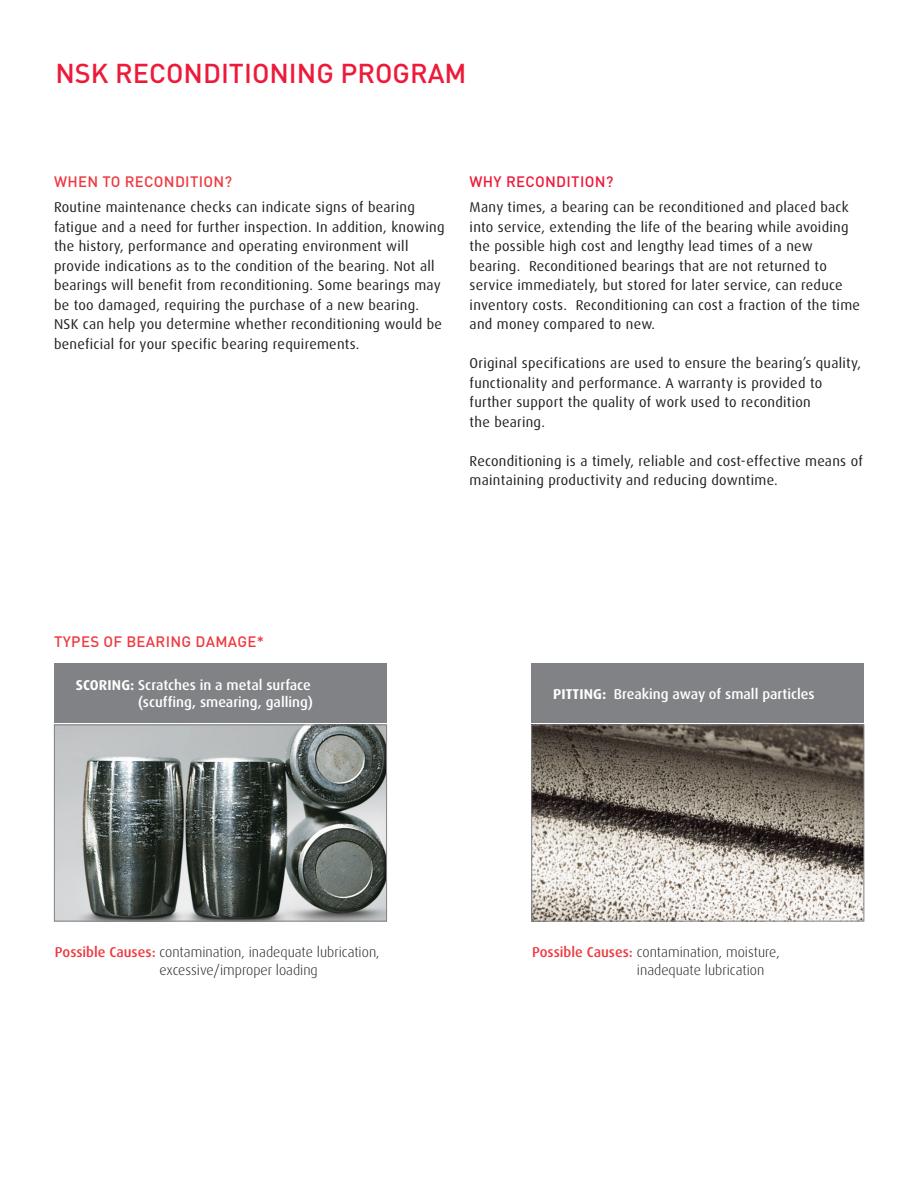
<style>
.page{position:relative;width:918px;height:1188px;background:#fff}
.page>*{position:absolute;margin:0;border:0;box-sizing:border-box;transform-origin:0 0}
.t1{font:500 27px "DIN";color:#ed1a3a}
.t2{font:500 15px "DIN";letter-spacing:.02em;color:#ee3a41}
.t3{font:500 15px "DIN";letter-spacing:.02em;color:#ed1a3a}
.t4{font:14.25px/19.5px "Dax OT";letter-spacing:.02em;color:#231f20}
.t5{font:300 14.25px/18px "Dax OT";color:#231f20}
.t6{font:500 14.25px/17.1px "Dax OT";color:#fff;text-align:right}
.s1{font-weight:700}
.s2{font-weight:500;color:#ee3a41}
</style>
<div class="page">
<div style="left:54px;top:663px;width:333px;height:60px;background:#808285"></div>
<img style="left:56px;top:727px;width:329px;height:192px">
<div style="left:54px;top:725px;width:333px;height:196px;border:1px solid #808285"></div>
<div style="left:531px;top:663px;width:333px;height:60px;background:#808285"></div>
<img style="left:533px;top:727px;width:329px;height:192px">
<div style="left:531px;top:725px;width:333px;height:196px;border:1px solid #808285"></div>
<p class="t1" style="left:56px;top:56px;width:413px">NSK RECONDITIONING PROGRAM</p>
<p class="t2" style="left:54px;top:172px;width:180px">WHEN TO RECONDITION?</p>
<p class="t4" style="left:54px;top:198px;width:392px">Routine maintenance checks can indicate signs of bearing fatigue and a need for further inspection. In addition, knowing the history, performance and operating environment will provide indications as to the condition of the bearing. Not all bearings will benefit from reconditioning. Some bearings may be too damaged, requiring the purchase of a new bearing.<br>NSK can help you determine whether reconditioning would be beneficial for your specific bearing requirements.</p>
<p class="t3" style="left:470px;top:172px;width:145px">WHY RECONDITION?</p>
<p class="t4" style="left:470px;top:198px;width:392px">Many times, a bearing can be reconditioned and placed back into service, extending the life of the bearing while avoiding the possible high cost and lengthy lead times of a new bearing. Reconditioned bearings that are not returned to service immediately, but stored for later service, can reduce inventory costs. Reconditioning can cost a fraction of the time</p>
<p class="t4" style="left:470px;top:315px;width:187px">and money compared to new.</p>
<p class="t4" style="left:470px;top:354px;width:393px">Original specifications are used to ensure the bearing’s quality, functionality and performance. A warranty is provided to further support the quality of work used to recondition<br>the bearing.</p>
<p class="t4" style="left:470px;top:451px;width:395px">Reconditioning is a timely, reliable and cost-effective means of maintaining productivity and reducing downtime.</p>
<p class="t2" style="left:54px;top:632px;width:211px">TYPES OF BEARING DAMAGE*</p>
<p class="t6" style="left:76px;top:677px;width:239px"><span class="s1">SCORING:</span> Scratches in a metal surface (scuffing, smearing, galling)</p>
<p class="t6" style="left:553px;top:685px;width:263px"><span class="s1">PITTING:</span> Breaking away of small particles</p>
<p class="t5" style="left:160px;top:944px;width:222px;text-indent:-105px"><span class="s2">Possible Causes:</span> contamination, inadequate lubrication, excessive/improper loading</p>
<p class="t5" style="left:637px;top:944px;width:144px;text-indent:-105px"><span class="s2">Possible Causes:</span> contamination, moisture, inadequate lubrication</p>
</div>
